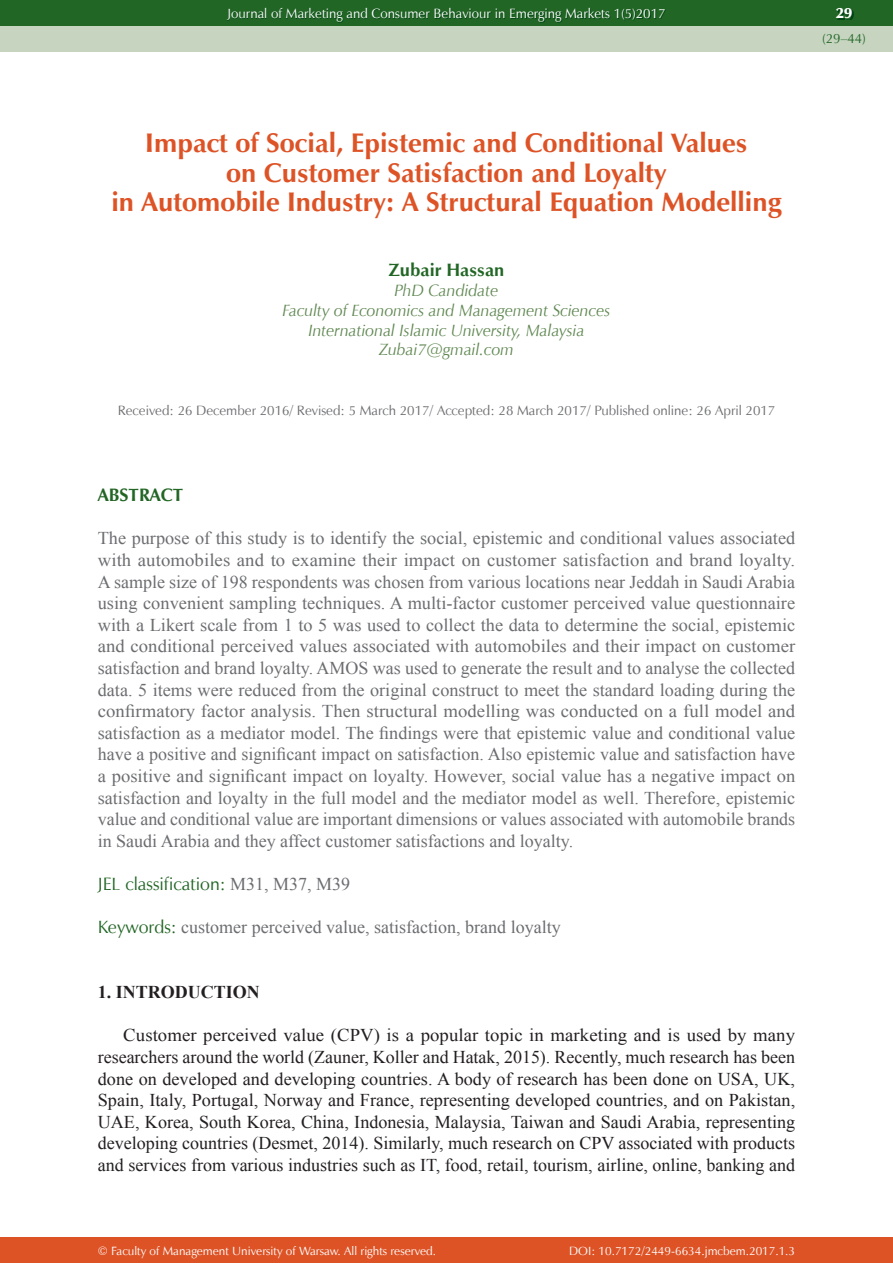
<style>
.page{position:relative;width:893px;height:1263px;background:#fff}
.page>*{position:absolute;margin:0;border:0;box-sizing:border-box;transform-origin:0 0}
.t1{font:700 27px/29.7px "Zapf Humnst EU";color:#dd5326;text-align:center}
.t2{font:18px/21.6px "Times New Roman";color:#6c6d70;text-align:justify}
.t3{font:18px/21.6px "Times New Roman";color:#231f20;text-align:justify;scale:1.04 1}
.t4{font:18px "Zapf Humnst EU";color:#226625}
.t5{font:700 18px "Zapf Humnst EU";color:#226625}
.t6{font:700 18px "Times New Roman";color:#231f20}
.t7{font:italic 16.5px/19.8px "Zapf Humnst EU";color:#608852;text-align:center}
.t8{font:15px "Zapf Humnst Ult EU";color:#fff}
.t9{font:13.5px "Zapf Humnst EU";color:#6c6d70}
.t10{font:13.5px "Zapf Humnst EU";color:#fff}
.t11{font:13.5px "Zapf Humnst EU";color:#226625}
.t12{font:12px "Zapf Humnst EU";color:#fff}
.s1{font-family:"Times New Roman";color:#6c6d70}
.s2{font-family:"Zapf Humnst EU";color:#226625}
</style>
<div class="page">
<div style="left:0;top:0;width:893px;height:51px;background:#c6d4c0"></div>
<div style="left:0;top:1237px;width:893px;height:26px;background:#dd5326"></div>
<div style="left:0;top:0;width:893px;height:26px;background:#226625"></div>
<img style="left:228px;top:9px;width:438px;height:14px">
<img style="left:837px;top:10px;width:16px;height:10px">
<p class="t10" style="left:227px;top:5px;width:440px">Journal of Marketing and Consumer Behaviour in Emerging Markets 1(5)2017</p>
<p class="t8" style="left:836px;top:4px;width:18px">29</p>
<p class="t11" style="left:822px;top:30px;width:45px">(29–44)</p>
<h1 class="t1" style="left:111px;top:128px;width:672px">Impact of Social, Epistemic and Conditional Values<br>on Customer Satisfaction and Loyalty<br>in Automobile Industry: A Structural Equation Modelling</h1>
<p class="t5" style="left:388px;top:259px;width:117px">Zubair Hassan</p>
<p class="t7" style="left:283px;top:280px;width:329px">PhD Candidate<br>Faculty of Economics and Management Sciences<br>International Islamic University, Malaysia<br>Zubai7@gmail.com</p>
<p class="t9" style="left:118px;top:402px;width:659px">Received: 26 December 2016/ Revised: 5 March 2017/ Accepted: 28 March 2017/ Published online: 26 April 2017</p>
<p class="t5" style="left:98px;top:484px;width:87px">ABSTRACT</p>
<p class="t2" style="left:98px;top:528px;width:699px">The purpose of this study is to identify the social, epistemic and conditional values associated with automobiles and to examine their impact on customer satisfaction and brand loyalty.<br>A sample size of 198 respondents was chosen from various locations near Jeddah in Saudi Arabia using convenient sampling techniques. A multi-factor customer perceived value questionnaire with a Likert scale from 1 to 5 was used to collect the data to determine the social, epistemic and conditional perceived values associated with automobiles and their impact on customer satisfaction and brand loyalty. AMOS was used to generate the result and to analyse the collected data. 5 items were reduced from the original construct to meet the standard loading during the confirmatory factor analysis. Then structural modelling was conducted on a full model and satisfaction as a mediator model. The findings were that epistemic value and conditional value have a positive and significant impact on satisfaction. Also epistemic value and satisfaction have a positive and significant impact on loyalty. However, social value has a negative impact on satisfaction and loyalty in the full model and the mediator model as well. Therefore, epistemic value and conditional value are important dimensions or values associated with automobile brands in Saudi Arabia and they affect customer satisfactions and loyalty.</p>
<p class="t4" style="left:98px;top:873px;width:254px">JEL classification: <span class="s1">M31, M37, M39</span></p>
<p class="t2" style="left:98px;top:916px;width:464px"><span class="s2">Keywords:</span> customer perceived value, satisfaction, brand loyalty</p>
<p class="t6" style="left:98px;top:982px;width:164px">1. INTRODUCTION</p>
<p class="t3" style="left:98px;top:1024px;width:672px;text-indent:26px">Customer perceived value (CPV) is a popular topic in marketing and is used by many researchers around the world (Zauner, Koller and Hatak, 2015). Recently, much research has been done on developed and developing countries. A body of research has been done on USA, UK, Spain, Italy, Portugal, Norway and France, representing developed countries, and on Pakistan, UAE, Korea, South Korea, China, Indonesia, Malaysia, Taiwan and Saudi Arabia, representing developing countries (Desmet, 2014). Similarly, much research on CPV associated with products and services from various industries such as IT, food, retail, tourism, airline, online, banking and</p>
<p class="t12" style="left:98px;top:1243px;width:340px">© Faculty of Management University of Warsaw. All rights reserved.</p>
<p class="t12" style="left:569px;top:1243px;width:227px">DOI: 10.7172/2449-6634.jmcbem.2017.1.3</p>
</div>
